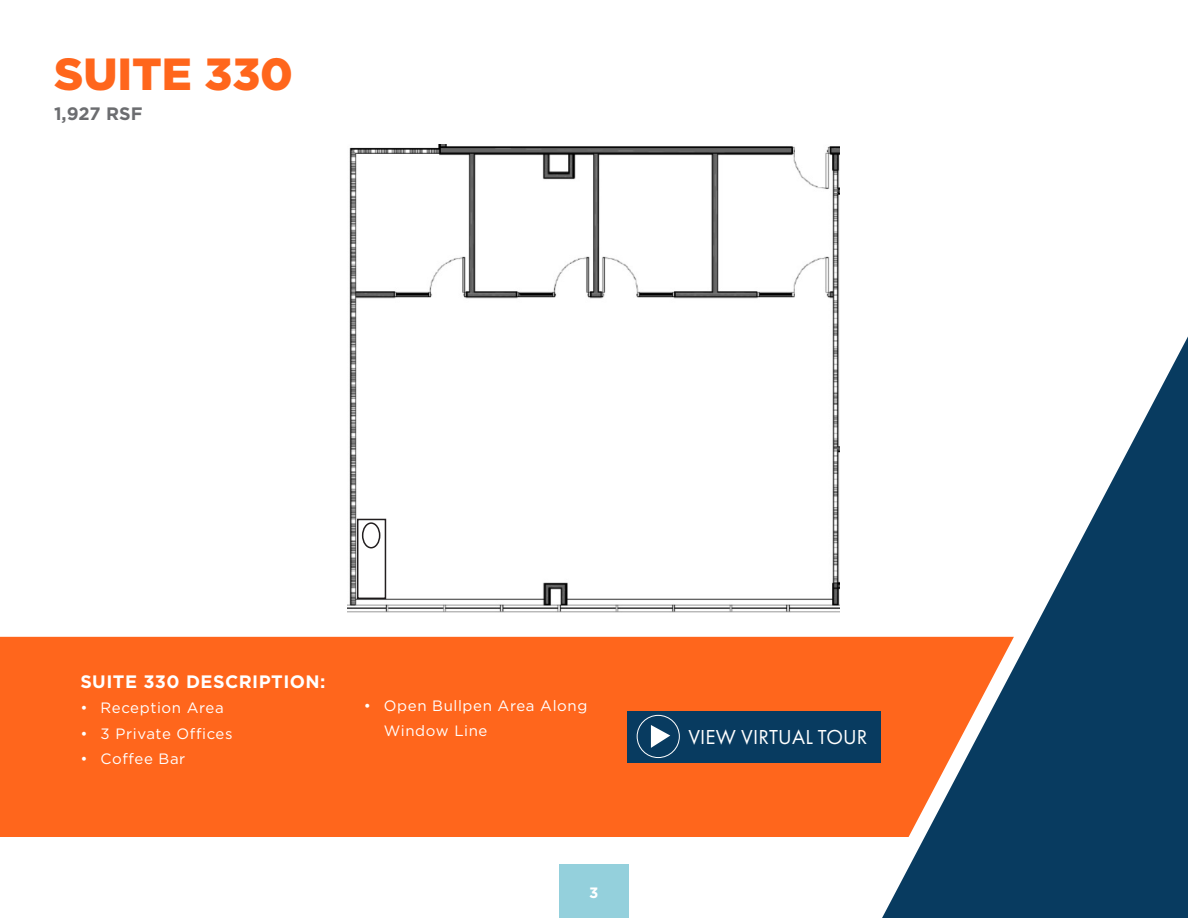
<style>
.page{position:relative;width:1188px;height:918px;background:#fff}
.page>*{position:absolute;margin:0;border:0;box-sizing:border-box;transform-origin:0 0}
.t1{font:900 45px "Gotham";color:#ff661c}
.t2{font:21px "Futura PT";letter-spacing:.01em;color:#fff}
.t3{font:700 18px "Gotham";letter-spacing:.025em;color:#fff}
.Paragraph_Style{font:700 18px "Gotham";letter-spacing:-.005em;color:#6c6d70}
.t4{font:15px/25.5px "Gotham";letter-spacing:.04em;color:#fff}
.Paragraph_Style-2{font:700 15px "Gotham";color:#fff}
</style>
<div class="page">
<div style="left:0;top:637px;width:875px;height:200px;background:#ff661c"></div>
<div style="left:560px;top:864px;width:69px;height:54px;background:#94d0dc"></div>
<svg style="left:875px;top:336px;width:313px;height:582px"></svg>
<div style="left:627px;top:711px;width:254px;height:52px;background:#083b60"></div>
<svg style="left:637px;top:715px;width:43px;height:43px"></svg>
<img style="left:348px;top:145px;width:492px;height:467px">
<div style="left:358px;top:519px;width:27px;height:79px;background:#fff"></div>
<div style="left:357px;top:519px;width:29px;height:80px;border:2px solid #231f20"></div>
<div style="left:362px;top:522px;width:18px;height:26px;border:2px solid #231f20;border-radius:50%"></div>
<p class="t1" style="left:54px;top:43px;width:241px">SUITE 330</p>
<p class="Paragraph_Style" style="left:54px;top:102px;width:90px">1,927 RSF</p>
<p class="t3" style="left:80px;top:670px;width:247px">SUITE 330 DESCRIPTION:</p>
<p class="t4" style="left:80px;top:695px;width:145px">• Reception Area</p>
<p class="t4" style="left:80px;top:720px;width:154px">• 3 Private Offices</p>
<p class="t4" style="left:80px;top:746px;width:107px">• Coffee Bar</p>
<p class="t4" style="left:384px;top:693px;width:205px;text-indent:-20px">• Open Bullpen Area Along<br>Window Line</p>
<p class="Paragraph_Style-2" style="left:589px;top:883px;width:11px">3</p>
<p class="t2" style="left:688px;top:725px;width:181px">VIEW VIRTUAL TOUR</p>
</div>
